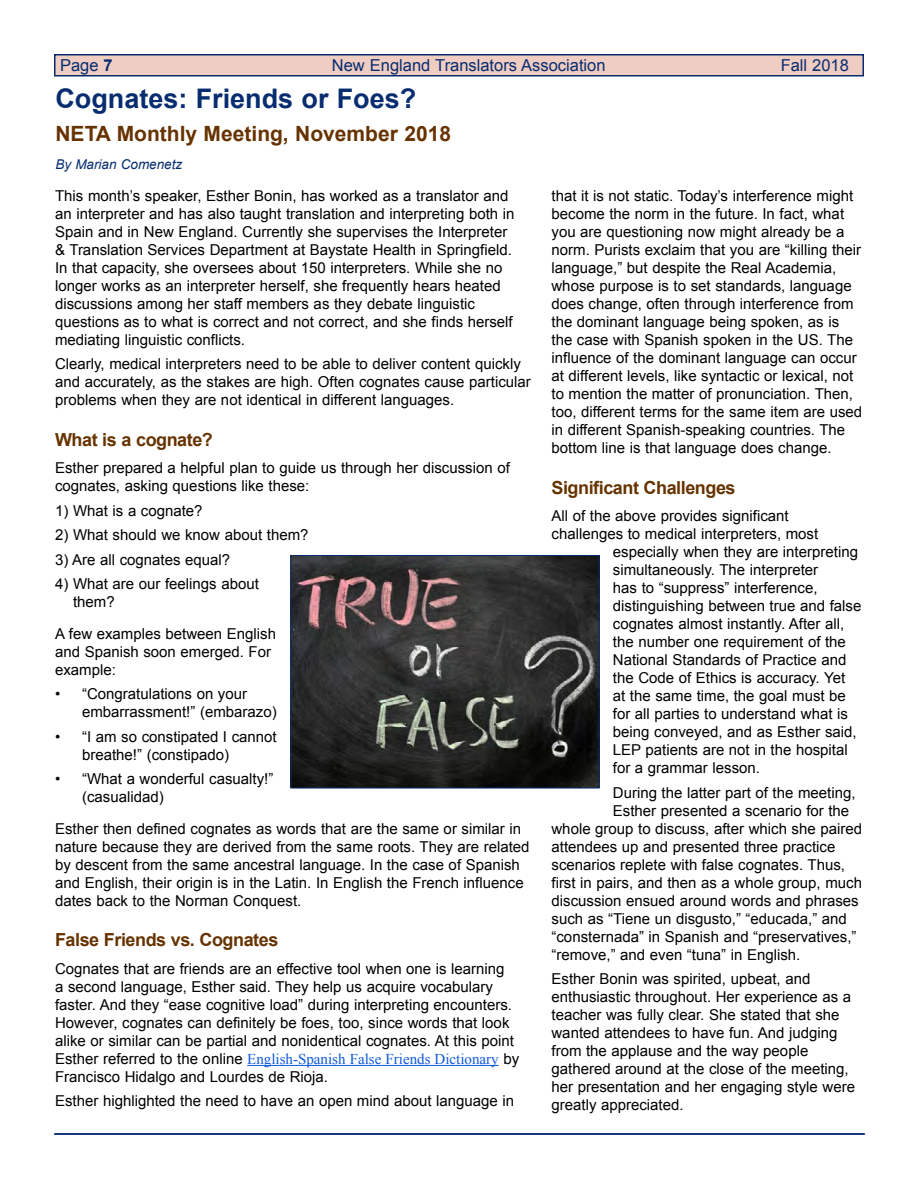
<style>
.page{position:relative;width:918px;height:1188px;background:#fff}
.page>*{position:absolute;margin:0;border:0;box-sizing:border-box;transform-origin:0 0}
.t1{font:700 27px "Arial";color:#072d70}
.t2{font:700 21px "Arial";color:#630}
.t3{font:700 18px "Arial";letter-spacing:-.025em;color:#630}
.t4{font:16.5px "Arial";color:#072d70}
.t5{font:15px/18px "Arial";color:#000}
.t6{font:15px "Times New Roman";color:#0d59db}
.t7{font:italic 13.5px "Arial";color:#072d70}
.s1{font-weight:700}
.s2{font-family:"Arial";color:#000}
</style>
<div class="page">
<div style="left:55px;top:55px;width:808px;height:21px;background:#f0cdc3"></div>
<div style="left:54px;top:54px;width:810px;height:22px;border:2px solid #072d70"></div>
<hr style="left:55px;top:1133px;width:810px;height:2px;background:#072d70">
<hr style="left:54px;top:1133px;width:810px;height:2px;background:#072d70">
<hr style="left:247px;top:1065px;width:252px;height:1px;background:#0d59db">
<img style="left:293px;top:557px;width:304px;height:229px">
<div style="left:291px;top:555px;width:308px;height:233px;border:1px solid #072d70"></div>
<p class="t4" style="left:60px;top:55px;width:54px">Page <span class="s1">7</span></p>
<p class="t4" style="left:332px;top:55px;width:275px">New England Translators Association</p>
<p class="t4" style="left:781px;top:55px;width:70px">Fall 2018</p>
<h1 class="t1" style="left:56px;top:81px;width:362px">Cognates: Friends or Foes?</h1>
<h2 class="t2" style="left:56px;top:119px;width:397px">NETA Monthly Meeting, November 2018</h2>
<p class="t7" style="left:56px;top:156px;width:128px">By Marian Comenetz</p>
<p class="t5" style="left:55px;top:187px;width:461px">This month’s speaker, Esther Bonin, has worked as a translator and an interpreter and has also taught translation and interpreting both in Spain and in New England. Currently she supervises the Interpreter &amp; Translation Services Department at Baystate Health in Springfield.<br>In that capacity, she oversees about 150 interpreters. While she no longer works as an interpreter herself, she frequently hears heated discussions among her staff members as they debate linguistic questions as to what is correct and not correct, and she finds herself mediating linguistic conflicts.</p>
<p class="t5" style="left:55px;top:355px;width:477px">Clearly, medical interpreters need to be able to deliver content quickly and accurately, as the stakes are high. Often cognates cause particular problems when they are not identical in different languages.</p>
<p class="t3" style="left:55px;top:428px;width:159px">What is a cognate?</p>
<p class="t5" style="left:55px;top:459px;width:456px">Esther prepared a helpful plan to guide us through her discussion of cognates, asking questions like these:</p>
<p class="t5" style="left:55px;top:502px;width:149px">1) What is a cognate?</p>
<p class="t5" style="left:55px;top:526px;width:255px">2) What should we know about them?</p>
<p class="t5" style="left:55px;top:551px;width:177px">3) Are all cognates equal?</p>
<p class="t5" style="left:73px;top:575px;width:187px;text-indent:-18px">4) What are our feelings about them?</p>
<p class="t5" style="left:55px;top:625px;width:222px">A few examples between English and Spanish soon emerged. For example:</p>
<p class="t5" style="left:82px;top:685px;width:196px;text-indent:-27px">• “Congratulations on your embarrassment!” (embarazo)</p>
<p class="t5" style="left:82px;top:728px;width:196px;text-indent:-27px">• “I am so constipated I cannot breathe!” (constipado)</p>
<p class="t5" style="left:82px;top:770px;width:193px;text-indent:-27px">• “What a wonderful casualty!” (casualidad)</p>
<p class="t5" style="left:55px;top:820px;width:476px">Esther then defined cognates as words that are the same or similar in nature because they are derived from the same roots. They are related by descent from the same ancestral language. In the case of Spanish and English, their origin is in the Latin. In English the French influence dates back to the Norman Conquest.</p>
<p class="t3" style="left:55px;top:928px;width:225px">False Friends vs. Cognates</p>
<p class="t5" style="left:55px;top:960px;width:461px">Cognates that are friends are an effective tool when one is learning a second language, Esther said. They help us acquire vocabulary faster. And they “ease cognitive load” during interpreting encounters.<br>However, cognates can definitely be foes, too, since words that look alike or similar can be partial and nonidentical cognates. At this point</p>
<p class="t6" style="left:55px;top:1049px;width:466px"><span class="s2">Esther referred to the online</span> English-Spanish False Friends Dictionary <span class="s2">by</span></p>
<p class="t5" style="left:55px;top:1064px;width:461px;line-height:24.5px">Francisco Hidalgo and Lourdes de Rioja.<br>Esther highlighted the need to have an open mind about language in</p>
<p class="t5" style="left:552px;top:187px;width:312px">that it is not static. Today’s interference might become the norm in the future. In fact, what you are questioning now might already be a norm. Purists exclaim that you are “killing their language,” but despite the Real Academia, whose purpose is to set standards, language does change, often through interference from the dominant language being spoken, as is the case with Spanish spoken in the US. The influence of the dominant language can occur at different levels, like syntactic or lexical, not to mention the matter of pronunciation. Then, too, different terms for the same item are used in different Spanish-speaking countries. The bottom line is that language does change.</p>
<p class="t3" style="left:552px;top:476px;width:186px">Significant Challenges</p>
<p class="t5" style="left:552px;top:507px;width:239px">All of the above provides significant</p>
<p class="t5" style="left:552px;top:525px;width:268px">challenges to medical interpreters, most</p>
<p class="t5" style="left:613px;top:543px;width:247px">especially when they are interpreting</p>
<p class="t5" style="left:613px;top:561px;width:207px">simultaneously. The interpreter</p>
<p class="t5" style="left:613px;top:579px;width:206px">has to “suppress” interference,</p>
<p class="t5" style="left:613px;top:597px;width:250px">distinguishing between true and false</p>
<p class="t5" style="left:613px;top:615px;width:233px">cognates almost instantly. After all,</p>
<p class="t5" style="left:613px;top:633px;width:235px">the number one requirement of the</p>
<p class="t5" style="left:613px;top:651px;width:235px">National Standards of Practice and</p>
<p class="t5" style="left:613px;top:669px;width:234px">the Code of Ethics is accuracy. Yet</p>
<p class="t5" style="left:613px;top:687px;width:235px">at the same time, the goal must be</p>
<p class="t5" style="left:613px;top:705px;width:237px">for all parties to understand what is</p>
<p class="t5" style="left:613px;top:723px;width:245px">being conveyed, and as Esther said,</p>
<p class="t5" style="left:613px;top:741px;width:236px">LEP patients are not in the hospital</p>
<p class="t5" style="left:613px;top:759px;width:149px">for a grammar lesson.</p>
<p class="t5" style="left:613px;top:784px;width:244px">During the latter part of the meeting,</p>
<p class="t5" style="left:613px;top:802px;width:238px">Esther presented a scenario for the</p>
<p class="t5" style="left:552px;top:820px;width:312px">whole group to discuss, after which she paired</p>
<p class="t5" style="left:552px;top:838px;width:285px">attendees up and presented three practice</p>
<p class="t5" style="left:552px;top:856px;width:295px">scenarios replete with false cognates. Thus,</p>
<p class="t5" style="left:552px;top:874px;width:312px">first in pairs, and then as a whole group, much</p>
<p class="t5" style="left:552px;top:892px;width:309px">discussion ensued around words and phrases</p>
<p class="t5" style="left:552px;top:910px;width:297px">such as “Tiene un disgusto,” “educada,” and</p>
<p class="t5" style="left:552px;top:928px;width:307px">“consternada” in Spanish and “preservatives,”</p>
<p class="t5" style="left:552px;top:946px;width:250px">“remove,” and even “tuna” in English.</p>
<p class="t5" style="left:552px;top:970px;width:305px">Esther Bonin was spirited, upbeat, and enthusiastic throughout. Her experience as a teacher was fully clear. She stated that she wanted attendees to have fun. And judging from the applause and the way people gathered around at the close of the meeting, her presentation and her engaging style were greatly appreciated.</p>
</div>
